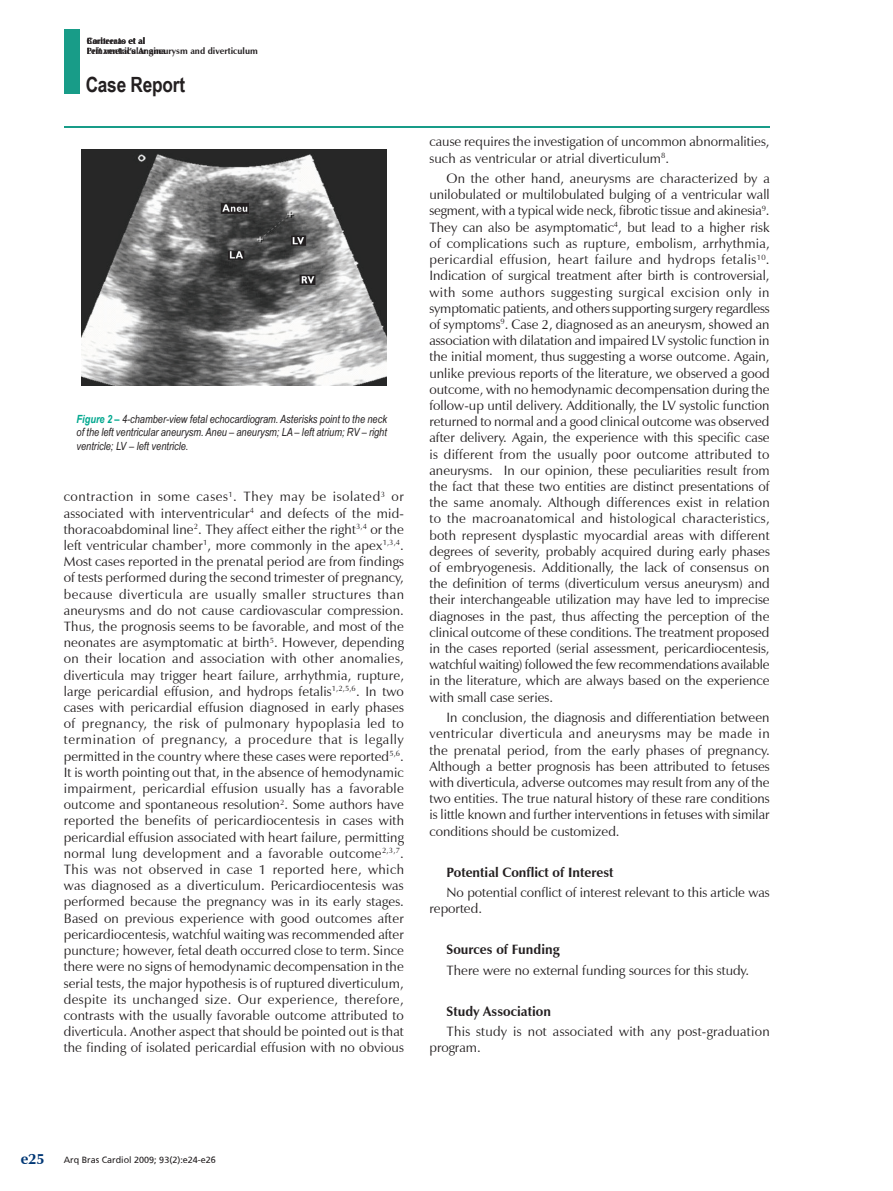
<style>
.page{position:relative;width:893px;height:1191px;background:#fff}
.page>*{position:absolute;margin:0;border:0;box-sizing:border-box;transform-origin:0 0}
.t1{font:700 21px "Arial Narrow";letter-spacing:-.01em;color:#231f20}
.t2{font:700 15px "Zapf Humanist 601 BT";color:#013775}
.z05_0_texto_txt{font:13.5px/16.2px "Zapf Humanist 601 BT";color:#231f20;text-align:justify}
.z05_0_texto_txt-2{font:700 13.5px "Zapf Humanist 601 BT";color:#231f20}
.z05_0_texto_txt-3{font:13.5px/16.2px "Zapf Humanist 601 BT";letter-spacing:.02em;color:#231f20}
.z07_4_figura_titulo{font:italic 11.25px/13.5px "Arial Narrow";color:#231f20;text-align:justify}
.z08_0_cabecalho{font:700 9px/10.8px "Zapf Humanist 601 BT";color:#231f20}
.t3{font:9px "Frutiger";color:#231f20}
.s1{font-weight:700;color:#00a78e}
</style>
<div class="page">
<img style="left:81px;top:149px;width:306px;height:237px">
<hr style="left:64px;top:126px;width:706px;height:2px;background:#189c88">
<div style="left:64px;top:29px;width:16px;height:65px;background:#189c88"></div>
<p class="z08_0_cabecalho" style="left:87px;top:35px;width:60px">Barberato et al</p>
<p class="z08_0_cabecalho" style="left:87px;top:46px;width:172px">Left ventricular aneurysm and diverticulum</p>
<p class="z08_0_cabecalho" style="left:87px;top:35px;width:80px">Contreras<br>Prinzmetal’s Angina</p>
<h1 class="t1" style="left:86px;top:68px;width:101px">Case Report</h1>
<p class="z07_4_figura_titulo" style="left:77px;top:412px;width:312px"><span class="s1">Figure 2 –</span> 4-chamber-view fetal echocardiogram. Asterisks point to the neck of the left ventricular aneurysm. Aneu – aneurysm; LA – left atrium; RV – right ventricle; LV – left ventricle.</p>
<p class="z05_0_texto_txt" style="left:64px;top:488px;width:342px">contraction in some cases<sup>1</sup>. They may be isolated<sup>3</sup> or associated with interventricular<sup>4</sup> and defects of the mid&shy;thoracoabdominal line<sup>2</sup>. They affect either the right<sup>3,4</sup> or the left ventricular chamber<sup>1</sup>, more commonly in the apex<sup>1,3,4</sup>.<br>Most cases reported in the prenatal period are from findings of tests performed during the second trimester of pregnancy, because diverticula are usually smaller structures than aneurysms and do not cause cardiovascular compression.<br>Thus, the prognosis seems to be favorable, and most of the neonates are asymptomatic at birth<sup>5</sup>. However, depending on their location and association with other anomalies, diverticula may trigger heart failure, arrhythmia, rupture, large pericardial effusion, and hydrops fetalis<sup>1,2,5,6</sup>. In two cases with pericardial effusion diagnosed in early phases of pregnancy, the risk of pulmonary hypoplasia led to termination of pregnancy, a procedure that is legally permitted in the country where these cases were reported<sup>5,6</sup>.<br>It is worth pointing out that, in the absence of hemodynamic impairment, pericardial effusion usually has a favorable outcome and spontaneous resolution<sup>2</sup>. Some authors have reported the benefits of pericardiocentesis in cases with pericardial effusion associated with heart failure, permitting normal lung development and a favorable outcome<sup>2,3,7</sup>.<br>This was not observed in case 1 reported here, which was diagnosed as a diverticulum. Pericardiocentesis was performed because the pregnancy was in its early stages.<br>Based on previous experience with good outcomes after pericardiocentesis, watchful waiting was recommended after puncture; however, fetal death occurred close to term. Since there were no signs of hemodynamic decompensation in the serial tests, the major hypothesis is of ruptured diverticulum, despite its unchanged size. Our experience, therefore, contrasts with the usually favorable outcome attributed to diverticula. Another aspect that should be pointed out is that the finding of isolated pericardial effusion with no obvious</p>
<p class="z05_0_texto_txt" style="left:429px;top:134px;width:341px">cause requires the investigation of uncommon abnormalities, such as ventricular or atrial diverticulum<sup>8</sup>.</p>
<p class="z05_0_texto_txt" style="left:429px;top:170px;width:342px;text-indent:17px">On the other hand, aneurysms are characterized by a unilobulated or multilobulated bulging of a ventricular wall segment, with a typical wide neck, fibrotic tissue and akinesia<sup>9</sup>.<br>They can also be asymptomatic<sup>4</sup>, but lead to a higher risk of complications such as rupture, embolism, arrhythmia, pericardial effusion, heart failure and hydrops fetalis<sup>10</sup>.<br>Indication of surgical treatment after birth is controversial, with some authors suggesting surgical excision only in symptomatic patients, and others supporting surgery regardless of symptoms<sup>9</sup>. Case 2, diagnosed as an aneurysm, showed an association with dilatation and impaired LV systolic function in the initial moment, thus suggesting a worse outcome. Again, unlike previous reports of the literature, we observed a good outcome, with no hemodynamic decompensation during the follow-up until delivery. Additionally, the LV systolic function returned to normal and a good clinical outcome was observed after delivery. Again, the experience with this specific case is different from the usually poor outcome attributed to aneurysms. In our opinion, these peculiarities result from the fact that these two entities are distinct presentations of the same anomaly. Although differences exist in relation to the macroanatomical and histological characteristics, both represent dysplastic myocardial areas with different degrees of severity, probably acquired during early phases of embryogenesis. Additionally, the lack of consensus on the definition of terms (diverticulum versus aneurysm) and their interchangeable utilization may have led to imprecise diagnoses in the past, thus affecting the perception of the clinical outcome of these conditions. The treatment proposed in the cases reported (serial assessment, pericardiocentesis, watchful waiting) followed the few recommendations available in the literature, which are always based on the experience with small case series.</p>
<p class="z05_0_texto_txt" style="left:429px;top:709px;width:342px;text-indent:17px">In conclusion, the diagnosis and differentiation between ventricular diverticula and aneurysms may be made in the prenatal period, from the early phases of pregnancy.<br>Although a better prognosis has been attributed to fetuses with diverticula, adverse outcomes may result from any of the two entities. The true natural history of these rare conditions is little known and further interventions in fetuses with similar conditions should be customized.</p>
<p class="z05_0_texto_txt-2" style="left:446px;top:863px;width:169px">Potential Conflict of Interest</p>
<p class="z05_0_texto_txt" style="left:429px;top:884px;width:342px;text-indent:17px">No potential conflict of interest relevant to this article was reported.</p>
<p class="z05_0_texto_txt-2" style="left:446px;top:941px;width:115px">Sources of Funding</p>
<p class="z05_0_texto_txt" style="left:446px;top:962px;width:304px">There were no external funding sources for this study.</p>
<p class="z05_0_texto_txt-2" style="left:446px;top:1002px;width:106px">Study Association</p>
<p class="z05_0_texto_txt-3" style="left:429px;top:1023px;width:342px;text-indent:17px">This study is not associated with any post-graduation program.</p>
<p class="t2" style="left:21px;top:1149px;width:26px">e25</p>
<p class="t3" style="left:64px;top:1154px;width:154px">Arq Bras Cardiol 2009; 93(2):e24-e26</p>
</div>
